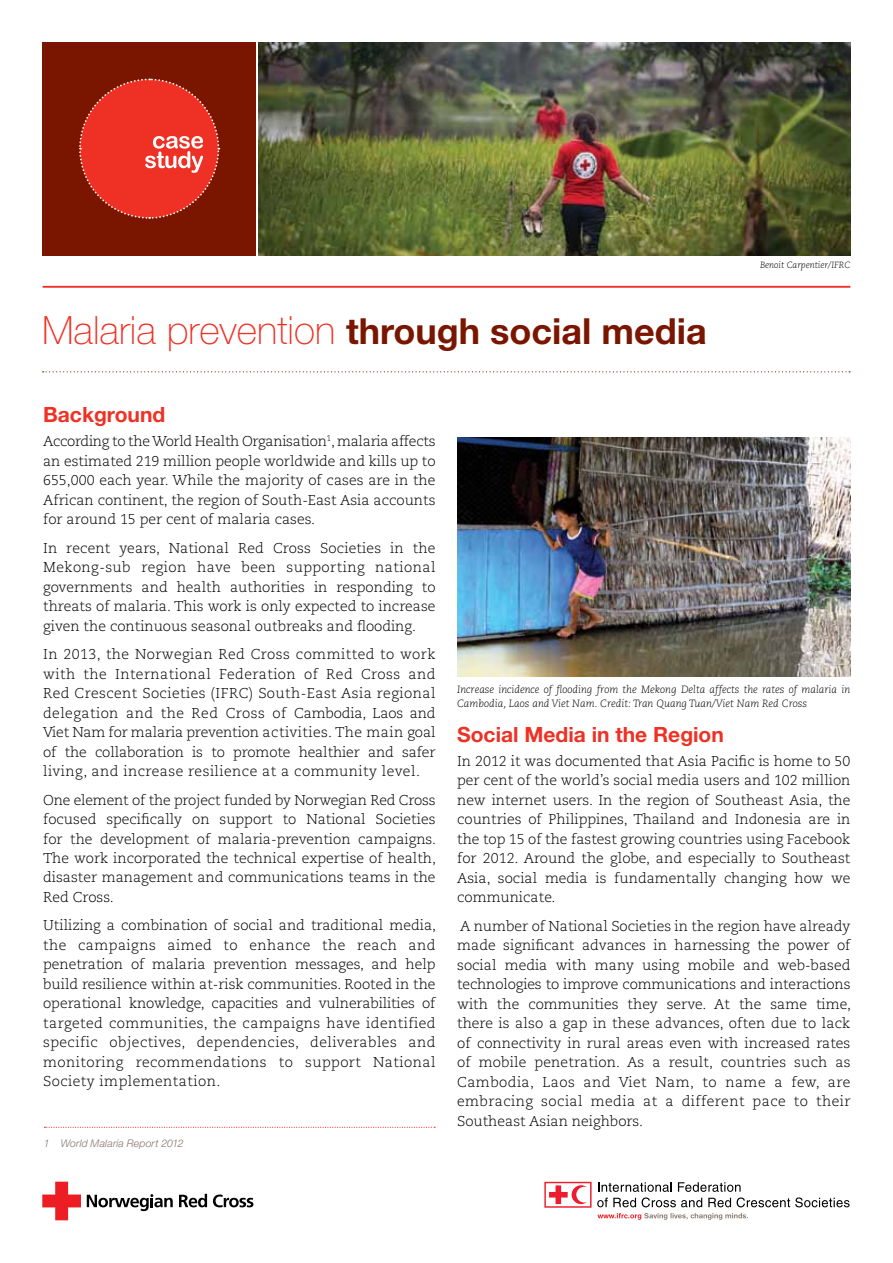
<style>
.page{position:relative;width:893px;height:1263px;background:#fff}
.page>*{position:absolute;margin:0;border:0;box-sizing:border-box;transform-origin:0 0}
.t1{font:700 36px "Helvetica Neue LT Std";color:#7a1600}
.t2{font:700 21px "Helvetica Neue LT Std";color:#ee3124}
.t3{font:300 14.25px/19.5px "Caecilia LT Std";color:#000;text-align:justify}
.t4{font:italic 300 10.5px/13.5px "Caecilia LT Std";color:#000}
.t5{font:italic 300 10.5px "Helvetica Neue";letter-spacing:.015em;color:#88746a}
.t6{font:italic 300 9px "Caecilia LT Std";color:#000}
.s1{font-weight:100;font-size:39px;color:#ee3124}
</style>
<div class="page">
<hr style="left:43px;top:286px;width:807px;height:2px;background:#ee3124">
<svg style="left:43px;top:371px;width:807px;height:1px"></svg>
<img style="left:258px;top:43px;width:592px;height:213px">
<div style="left:43px;top:43px;width:213px;height:213px;background:#7a1600"></div>
<svg style="left:79px;top:78px;width:141px;height:141px"></svg>
<img style="left:457px;top:437px;width:393px;height:239px">
<svg style="left:44px;top:1127px;width:391px;height:1px"></svg>
<svg style="left:42px;top:1181px;width:39px;height:39px"></svg>
<svg style="left:179px;top:1194px;width:28px;height:13px"></svg>
<svg style="left:213px;top:1194px;width:40px;height:13px"></svg>
<svg style="left:87px;top:1194px;width:86px;height:17px"></svg>
<svg style="left:597px;top:1182px;width:253px;height:25px"></svg>
<svg style="left:544px;top:1181px;width:48px;height:24px"></svg>
<svg style="left:549px;top:1185px;width:38px;height:19px"></svg>
<div style="left:544px;top:1182px;width:48px;height:26px;border:1px solid #ed1c2e"></div>
<svg style="left:598px;top:1213px;width:150px;height:7px"></svg>
<h1 class="t1" style="left:42px;top:309px;width:666px"><span class="s1">Malaria prevention</span> through social media</h1>
<p class="t6" style="left:760px;top:259px;width:92px">Benoit Carpentier/IFRC</p>
<h2 class="t2" style="left:43px;top:402px;width:124px">Background</h2>
<p class="t3" style="left:43px;top:432px;width:394px">According to the World Health Organisation<sup>1</sup>, malaria affects an estimated 219 million people worldwide and kills up to 655,000 each year. While the majority of cases are in the African continent, the region of South-East Asia accounts for around 15 per cent of malaria cases.</p>
<p class="t3" style="left:43px;top:538px;width:394px">In recent years, National Red Cross Societies in the Mekong-sub region have been supporting national governments and health authorities in responding to threats of malaria. This work is only expected to increase given the continuous seasonal outbreaks and flooding.</p>
<p class="t3" style="left:43px;top:645px;width:394px">In 2013, the Norwegian Red Cross committed to work with the International Federation of Red Cross and Red Crescent Societies (IFRC) South-East Asia regional delegation and the Red Cross of Cambodia, Laos and Viet Nam for malaria prevention activities. The main goal of the collaboration is to promote healthier and safer living, and increase resilience at a community level.</p>
<p class="t3" style="left:43px;top:790px;width:394px">One element of the project funded by Norwegian Red Cross focused specifically on support to National Societies for the development of malaria-prevention campaigns.<br>The work incorporated the technical expertise of health, disaster management and communications teams in the Red Cross.</p>
<p class="t3" style="left:43px;top:916px;width:394px">Utilizing a combination of social and traditional media, the campaigns aimed to enhance the reach and penetration of malaria prevention messages, and help build resilience within at-risk communities. Rooted in the operational knowledge, capacities and vulnerabilities of targeted communities, the campaigns have identified specific objectives, dependencies, deliverables and monitoring recommendations to support National Society implementation.</p>
<p class="t5" style="left:44px;top:1137px;width:141px">1 World Malaria Report 2012</p>
<p class="t4" style="left:457px;top:683px;width:394px">Increase incidence of flooding from the Mekong Delta affects the rates of malaria in<br>Cambodia, Laos and Viet Nam. Credit: Tran Quang Tuan/Viet Nam Red Cross</p>
<h2 class="t2" style="left:457px;top:721px;width:268px">Social Media in the Region</h2>
<p class="t3" style="left:457px;top:751px;width:395px">In 2012 it was documented that Asia Pacific is home to 50 per cent of the world’s social media users and 102 million new internet users. In the region of Southeast Asia, the countries of Philippines, Thailand and Indonesia are in the top 15 of the fastest growing countries using Facebook for 2012. Around the globe, and especially to Southeast Asia, social media is fundamentally changing how we communicate.</p>
<p class="t3" style="left:457px;top:916px;width:395px">A number of National Societies in the region have already made significant advances in harnessing the power of social media with many using mobile and web-based technologies to improve communications and interactions with the communities they serve. At the same time, there is also a gap in these advances, often due to lack of connectivity in rural areas even with increased rates of mobile penetration. As a result, countries such as Cambodia, Laos and Viet Nam, to name a few, are embracing social media at a different pace to their Southeast Asian neighbors.</p>
</div>
